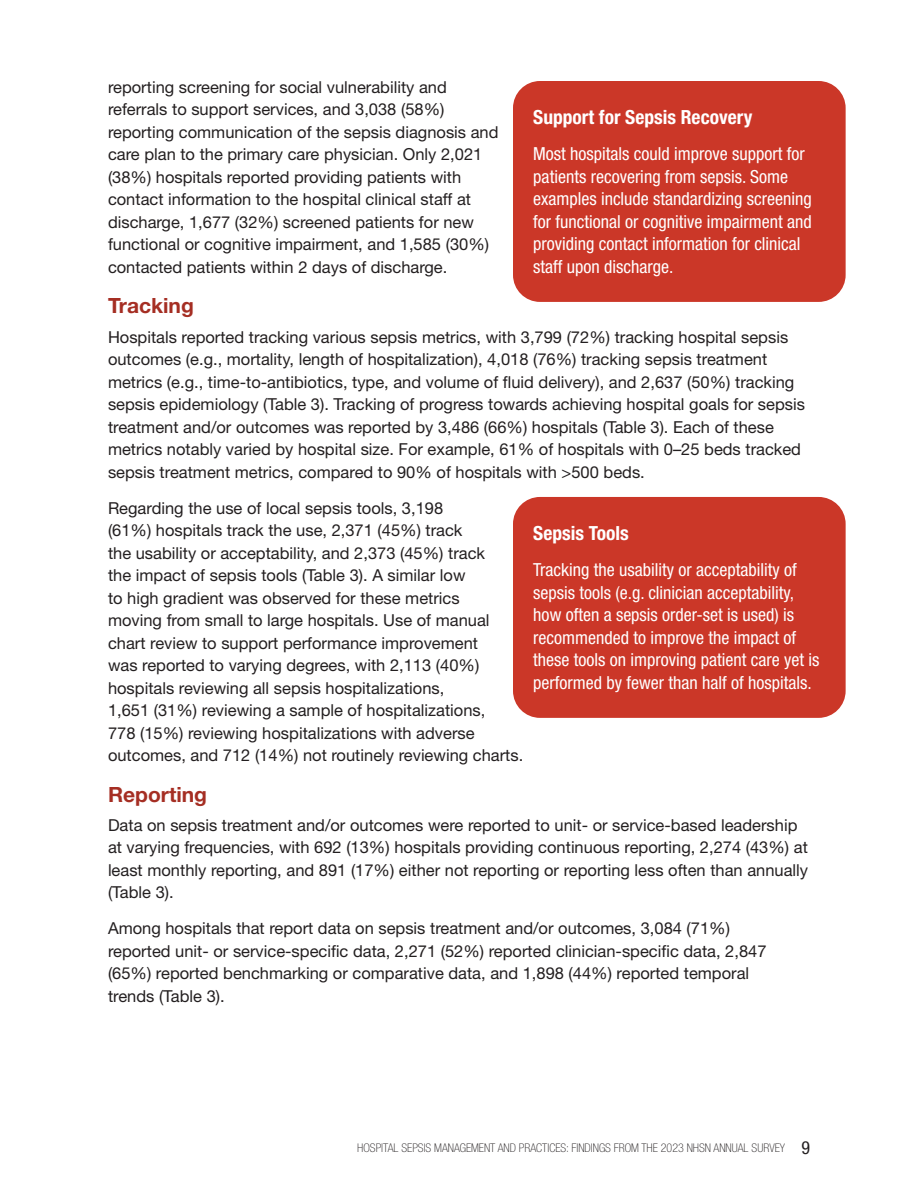
<style>
.page{position:relative;width:918px;height:1188px;background:#fff}
.page>*{position:absolute;margin:0;border:0;box-sizing:border-box;transform-origin:0 0}
.t1{font:700 21px "Helvetica Neue LT Std";color:#a52e23}
.callout_head{font:700 condensed 19.5px "Helvetica Neue LT Std";color:#fff}
.callout_condensed{font:condensed 18px/22.5px "Helvetica Neue LT Std";color:#fff}
.body{font:16.5px/22.5px "Helvetica Neue LT Std";color:#231f20}
.t2{font:100 condensed 12px "Helvetica Neue LT Std";color:#231f20}
.s1{font-weight:400;font-size:18px}
</style>
<div class="page">
<div style="left:513px;top:81px;width:333px;height:221px;background:#cb3728;border-radius:27px"></div>
<div style="left:513px;top:497px;width:333px;height:221px;background:#cb3728;border-radius:27px"></div>
<p class="body" style="left:108px;top:75px;width:392px">reporting screening for social vulnerability and referrals to support services, and 3,038 (58%) reporting communication of the sepsis diagnosis and care plan to the primary care physician. Only 2,021 (38%) hospitals reported providing patients with contact information to the hospital clinical staff at discharge, 1,677 (32%) screened patients for new functional or cognitive impairment, and 1,585 (30%) contacted patients within 2 days of discharge.</p>
<p class="callout_head" style="left:533px;top:105px;width:221px">Support for Sepsis Recovery</p>
<p class="callout_condensed" style="left:533px;top:142px;width:280px">Most hospitals could improve support for patients recovering from sepsis. Some examples include standardizing screening for functional or cognitive impairment and providing contact information for clinical staff upon discharge.</p>
<h3 class="t1" style="left:108px;top:293px;width:87px">Tracking</h3>
<p class="body" style="left:108px;top:325px;width:699px">Hospitals reported tracking various sepsis metrics, with 3,799 (72%) tracking hospital sepsis outcomes (e.g., mortality, length of hospitalization), 4,018 (76%) tracking sepsis treatment metrics (e.g., time-to-antibiotics, type, and volume of fluid delivery), and 2,637 (50%) tracking sepsis epidemiology (Table 3). Tracking of progress towards achieving hospital goals for sepsis treatment and/or outcomes was reported by 3,486 (66%) hospitals (Table 3). Each of these metrics notably varied by hospital size. For example, 61% of hospitals with 0–25 beds tracked sepsis treatment metrics, compared to 90% of hospitals with &gt;500 beds.</p>
<p class="body" style="left:108px;top:496px;width:417px">Regarding the use of local sepsis tools, 3,198<br>(61%) hospitals track the use, 2,371 (45%) track<br>the usability or acceptability, and 2,373 (45%) track<br>the impact of sepsis tools (Table 3). A similar low<br>to high gradient was observed for these metrics<br>moving from small to large hospitals. Use of manual chart review to support performance improvement<br>was reported to varying degrees, with 2,113 (40%) hospitals reviewing all sepsis hospitalizations,<br>1,651 (31%) reviewing a sample of hospitalizations,<br>778 (15%) reviewing hospitalizations with adverse outcomes, and 712 (14%) not routinely reviewing charts.</p>
<p class="callout_head" style="left:533px;top:521px;width:97px">Sepsis Tools</p>
<p class="callout_condensed" style="left:533px;top:558px;width:265px">Tracking the usability or acceptability of sepsis tools (e.g. clinician acceptability, how often a sepsis order-set is used) is recommended to improve the impact of</p>
<p class="callout_condensed" style="left:533px;top:648px;width:288px">these tools on improving patient care yet is performed by fewer than half of hospitals.</p>
<h3 class="t1" style="left:108px;top:781px;width:101px">Reporting</h3>
<p class="body" style="left:108px;top:813px;width:702px">Data on sepsis treatment and/or outcomes were reported to unit- or service-based leadership at varying frequencies, with 692 (13%) hospitals providing continuous reporting, 2,274 (43%) at least monthly reporting, and 891 (17%) either not reporting or reporting less often than annually (Table 3).</p>
<p class="body" style="left:108px;top:917px;width:660px">Among hospitals that report data on sepsis treatment and/or outcomes, 3,084 (71%) reported unit- or service-specific data, 2,271 (52%) reported clinician-specific data, 2,847 (65%) reported benchmarking or comparative data, and 1,898 (44%) reported temporal trends (Table 3).</p>
<p class="t2" style="left:357px;top:1141px;width:454px">HOSPITAL SEPSIS MANAGEMENT AND PRACTICES: FINDINGS FROM THE 2023 NHSN ANNUAL SURVEY <span class="s1">9</span></p>
</div>
